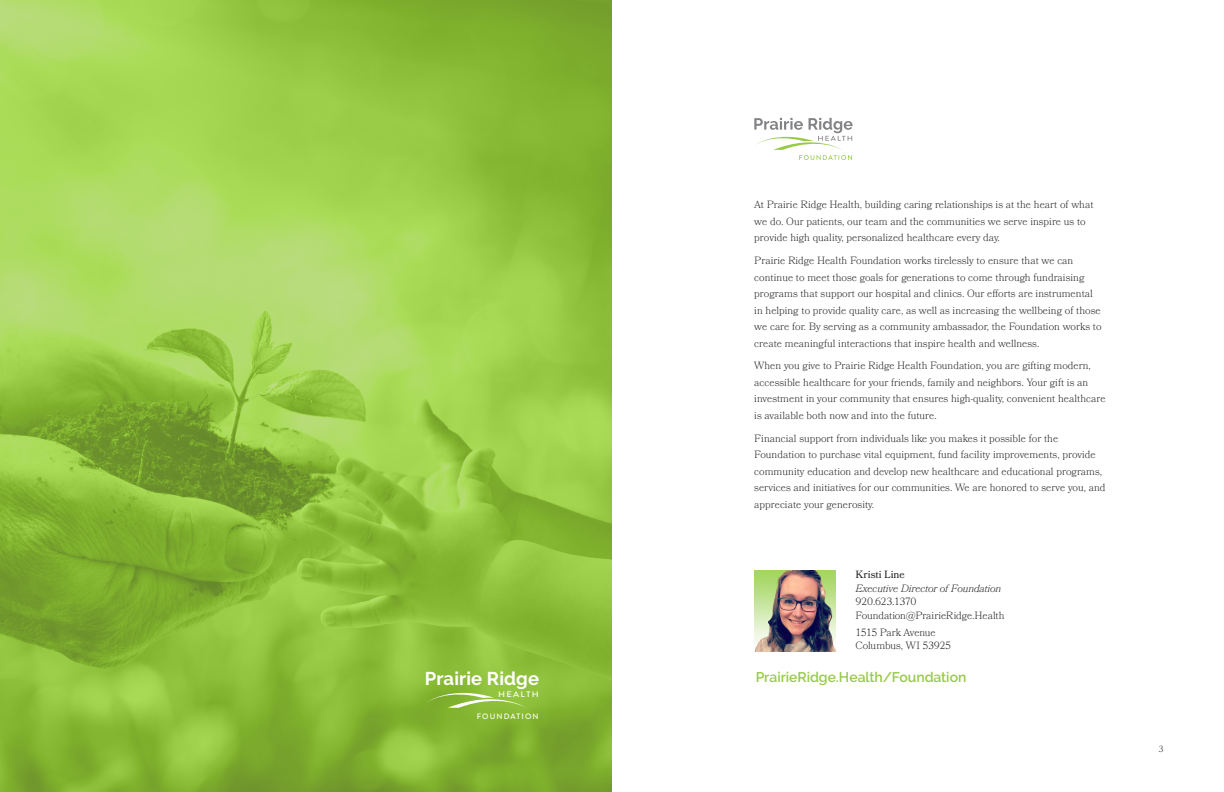
<style>
.page{position:relative;width:1224px;height:792px;background:#fff}
.page>*{position:absolute;margin:0;border:0;box-sizing:border-box;transform-origin:0 0}
.t1{font:700 18.5px "Raleway";letter-spacing:.005em;color:#fff}
.Body{font:600 14px "Raleway";letter-spacing:-.005em;color:#97ca49}
.Body_Copy{font:300 10.5px/16.5px "Bookmania";color:#231f20}
.Body-2{font:300 10.5px/13.5px "Bookmania";letter-spacing:-.02em;color:#231f20}
.t2{font:9px "Bookmania";color:#646669}
.t3{font:500 8px "Brandon Grotesque";letter-spacing:.14em;color:#fff;scale:1.15 1}
.t4{font:500 7.9px "Brandon Grotesque";letter-spacing:.14em;color:#fff}
.s1{font-weight:400}
.s2{font-style:italic}
</style>
<div class="page">
<img style="left:0;top:0;width:612px;height:792px">
<svg style="left:427px;top:685px;width:100px;height:23px;background:#95c14b"></svg>
<img style="left:754px;top:570px;width:82px;height:82px">
<svg style="left:754px;top:118px;width:99px;height:42px"></svg>
<p class="t1" style="left:425px;top:668px;width:116px">Prairie Ridge</p>
<p class="t3" style="left:498px;top:689px;width:37px">HEALTH</p>
<p class="t4" style="left:477px;top:711px;width:63px">FOUNDATION</p>
<p class="Body_Copy" style="left:754px;top:196px;width:341px">At Prairie Ridge Health, building caring relationships is at the heart of what we do. Our patients, our team and the communities we serve inspire us to provide high quality, personalized healthcare every day.</p>
<p class="Body_Copy" style="left:754px;top:252px;width:349px">Prairie Ridge Health Foundation works tirelessly to ensure that we can continue to meet those goals for generations to come through fundraising programs that support our hospital and clinics. Our efforts are instrumental in helping to provide quality care, as well as increasing the wellbeing of those we care for. By serving as a community ambassador, the Foundation works to create meaningful interactions that inspire health and wellness.</p>
<p class="Body_Copy" style="left:754px;top:358px;width:353px">When you give to Prairie Ridge Health Foundation, you are gifting modern, accessible healthcare for your friends, family and neighbors. Your gift is an investment in your community that ensures high-quality, convenient healthcare is available both now and into the future.</p>
<p class="Body_Copy" style="left:754px;top:430px;width:353px">Financial support from individuals like you makes it possible for the Foundation to purchase vital equipment, fund facility improvements, provide community education and develop new healthcare and educational programs, services and initiatives for our communities. We are honored to serve you, and appreciate your generosity.</p>
<p class="Body-2" style="left:855px;top:568px;width:151px"><span class="s1">Kristi Line<br></span><span class="s2">Executive Director of Foundation<br></span>920.623.1370<br>Foundation@PrairieRidge.Health</p>
<p class="Body-2" style="left:855px;top:625px;width:97px">1515 Park Avenue<br>Columbus, WI 53925</p>
<p class="Body" style="left:756px;top:669px;width:212px">PrairieRidge.Health/Foundation</p>
<p class="t2" style="left:1159px;top:744px;width:7px">3</p>
</div>
